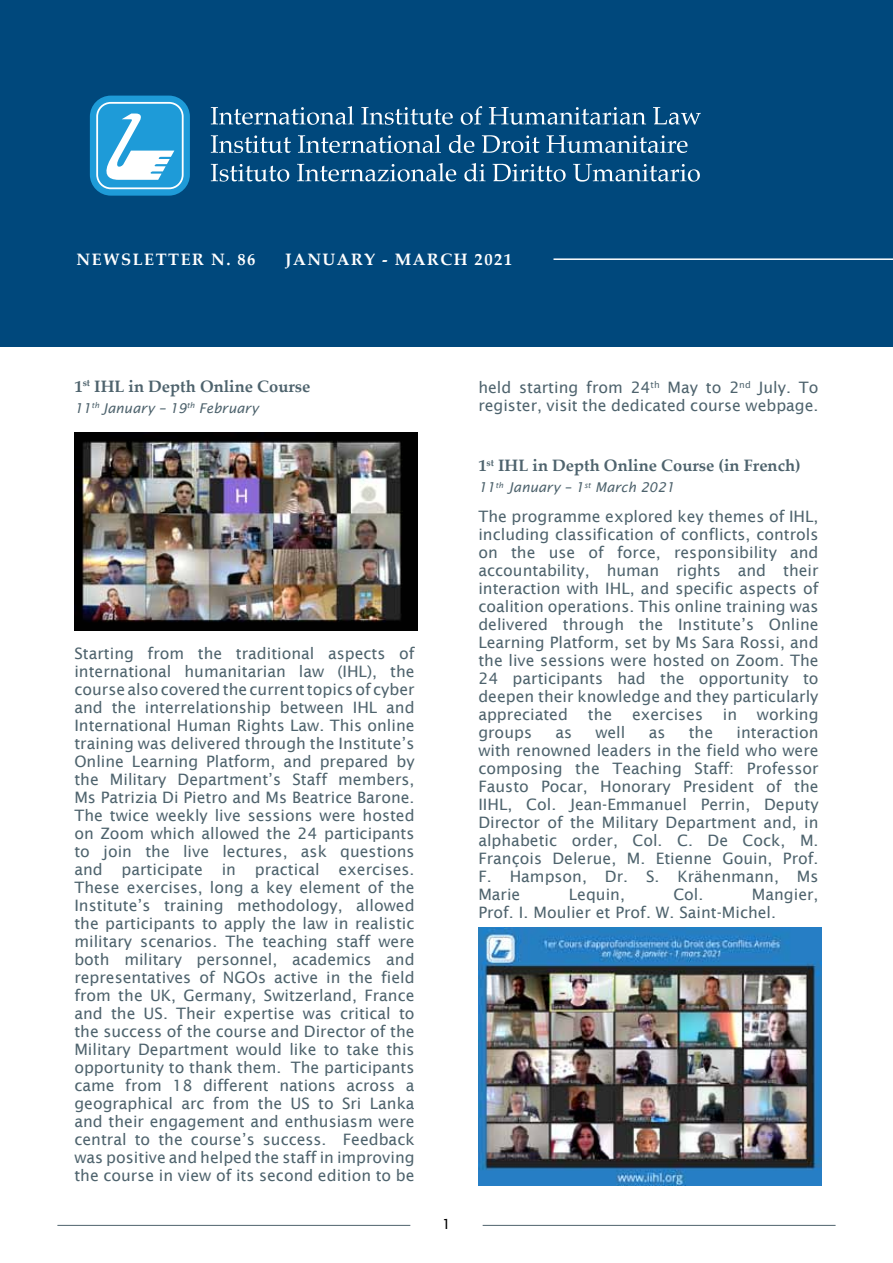
<style>
.page{position:relative;width:893px;height:1263px;background:#fff}
.page>*{position:absolute;margin:0;border:0;box-sizing:border-box;transform-origin:0 0}
.t1{font:700 16.5px "Palatino Linotype";color:#4e636d}
.t2{font:700 16.5px "Palatino Linotype";letter-spacing:.09em;color:#fff}
.t3{font:15.75px/18px "Lucida Sans";color:#4e636d;text-align:justify}
.t4{font:14.1px "Lucida Sans";color:#000}
.t5{font:italic 13.5px "Lucida Sans";color:#4e636d}
</style>
<div class="page">
<img style="left:74px;top:432px;width:344px;height:199px">
<img style="left:478px;top:927px;width:344px;height:258px">
<hr style="left:483px;top:1225px;width:353px;height:1px;background:#4e636d">
<hr style="left:57px;top:1225px;width:353px;height:1px;background:#4e636d">
<div style="left:0;top:0;width:893px;height:346px;background:#00487c"></div>
<svg style="left:90px;top:96px;width:100px;height:100px;background:#52afdd"></svg>
<svg style="left:211px;top:106px;width:143px;height:19px"></svg>
<svg style="left:361px;top:107px;width:92px;height:18px"></svg>
<svg style="left:461px;top:106px;width:21px;height:19px"></svg>
<svg style="left:489px;top:107px;width:157px;height:18px"></svg>
<svg style="left:653px;top:107px;width:48px;height:18px"></svg>
<svg style="left:211px;top:135px;width:80px;height:18px"></svg>
<svg style="left:298px;top:134px;width:143px;height:19px"></svg>
<svg style="left:449px;top:135px;width:25px;height:18px"></svg>
<svg style="left:482px;top:135px;width:57px;height:18px"></svg>
<svg style="left:547px;top:135px;width:141px;height:18px"></svg>
<svg style="left:211px;top:164px;width:78px;height:18px"></svg>
<svg style="left:297px;top:163px;width:159px;height:19px"></svg>
<svg style="left:464px;top:163px;width:21px;height:18px"></svg>
<svg style="left:493px;top:164px;width:73px;height:18px"></svg>
<svg style="left:573px;top:164px;width:127px;height:18px"></svg>
<hr style="left:553px;top:258px;width:340px;height:2px;background:#fff">
<p class="t2" style="left:77px;top:248px;width:181px">NEWSLETTER N. 86</p>
<p class="t2" style="left:285px;top:248px;width:228px">JANUARY - MARCH 2021</p>
<p class="t1" style="left:74px;top:375px;width:238px">1<sup>st</sup> IHL in Depth Online Course</p>
<p class="t5" style="left:74px;top:400px;width:186px">11<sup>th</sup> January – 19<sup>th</sup> February</p>
<p class="t3" style="left:74px;top:644px;width:342px">Starting from the traditional aspects of international humanitarian law (IHL), the course also covered the current topics of cyber and the interrelationship between IHL and International Human Rights Law. This online training was delivered through the Institute’s Online Learning Platform, and prepared by the Military Department’s Staff members, Ms Patrizia Di Pietro and Ms Beatrice Barone.<br>The twice weekly live sessions were hosted on Zoom which allowed the 24 participants to join the live lectures, ask questions and participate in practical exercises.<br>These exercises, long a key element of the Institute’s training methodology, allowed the participants to apply the law in realistic military scenarios. The teaching staff were both military personnel, academics and representatives of NGOs active in the field from the UK, Germany, Switzerland, France and the US. Their expertise was critical to the success of the course and Director of the Military Department would like to take this opportunity to thank them. The participants came from 18 different nations across a geographical arc from the US to Sri Lanka and their engagement and enthusiasm were central to the course’s success. Feedback was positive and helped the staff in improving the course in view of its second edition to be</p>
<p class="t4" style="left:442px;top:1216px;width:10px">1</p>
<p class="t3" style="left:478px;top:378px;width:342px">held starting from 24<sup>th</sup> May to 2<sup>nd</sup> July. To register, visit the dedicated course webpage.</p>
<p class="t1" style="left:478px;top:454px;width:324px">1<sup>st</sup> IHL in Depth Online Course (in French)</p>
<p class="t5" style="left:478px;top:480px;width:198px">11<sup>th</sup> January – 1<sup>st</sup> March 2021</p>
<p class="t3" style="left:478px;top:507px;width:342px">The programme explored key themes of IHL, including classification of conflicts, controls on the use of force, responsibility and accountability, human rights and their interaction with IHL, and specific aspects of coalition operations. This online training was delivered through the Institute’s Online Learning Platform, set by Ms Sara Rossi, and the live sessions were hosted on Zoom. The 24 participants had the opportunity to deepen their knowledge and they particularly appreciated</p>
<p class="t3" style="left:588px;top:705px;width:26px">the</p>
<p class="t3" style="left:632px;top:705px;width:73px">exercises</p>
<p class="t3" style="left:723px;top:705px;width:16px">in</p>
<p class="t3" style="left:757px;top:705px;width:63px">working</p>
<p class="t3" style="left:478px;top:723px;width:55px">groups</p>
<p class="t3" style="left:555px;top:723px;width:18px">as</p>
<p class="t3" style="left:595px;top:723px;width:32px">well</p>
<p class="t3" style="left:649px;top:723px;width:18px">as</p>
<p class="t3" style="left:689px;top:723px;width:26px">the</p>
<p class="t3" style="left:478px;top:723px;width:342px;text-indent:258px">interaction with renowned leaders in the field who were composing the Teaching Staff: Professor Fausto Pocar, Honorary President of the IIHL, Col. Jean-Emmanuel Perrin, Deputy Director of the Military Department and, in alphabetic order, Col. C. De Cock, M.<br>François Delerue, M. Etienne Gouin, Prof.<br>F. Hampson, Dr. S. Krähenmann, Ms Marie</p>
<p class="t3" style="left:569px;top:885px;width:58px">Lequin,</p>
<p class="t3" style="left:673px;top:885px;width:32px">Col.</p>
<p class="t3" style="left:478px;top:885px;width:342px;text-indent:274px">Mangier,<br>Prof. I. Moulier et Prof. W. Saint-Michel.</p>
</div>
